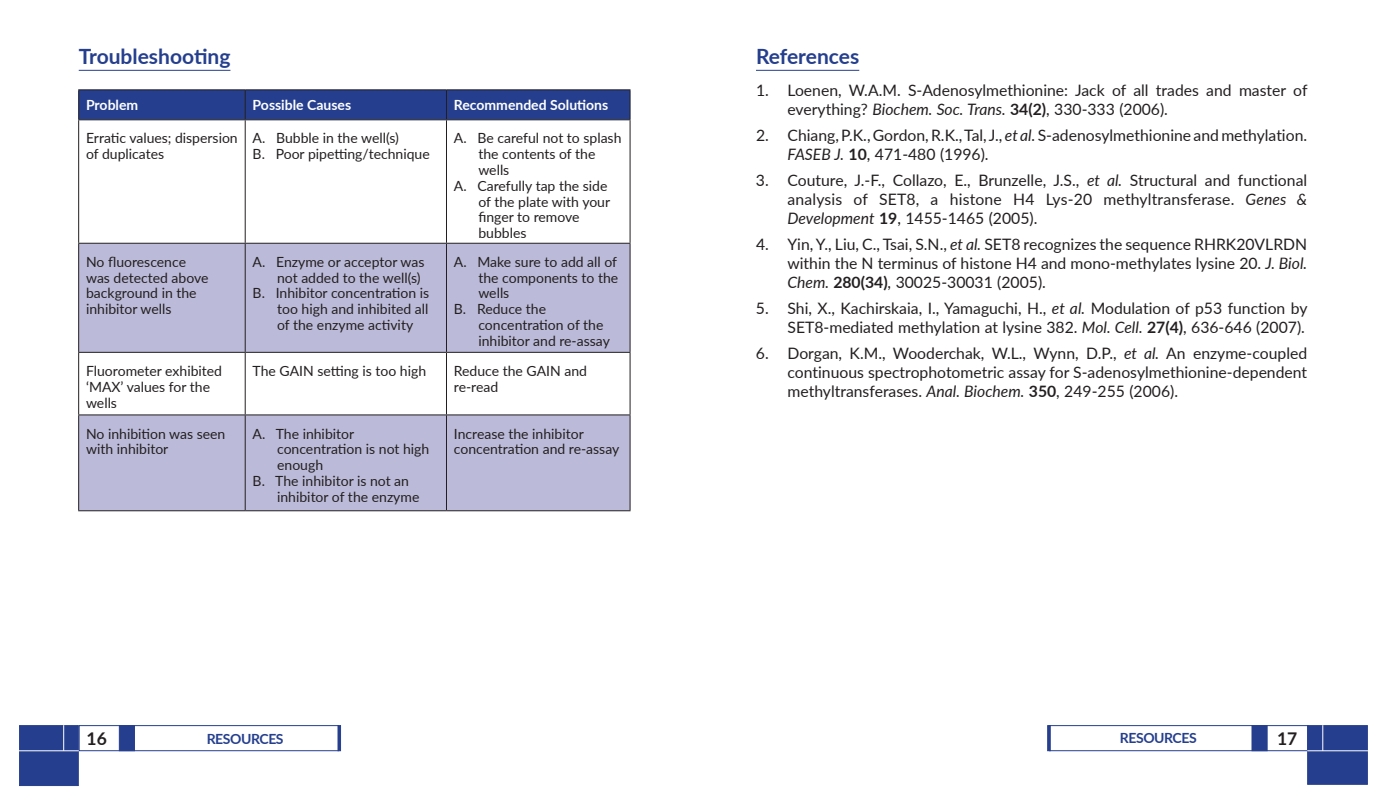
<style>
.page{position:relative;width:1386px;height:804px;background:#fff}
.page>*{position:absolute;margin:0;border:0;box-sizing:border-box;transform-origin:0 0}
.Heading_-_Resources{font:700 21px "Lato";color:#253f8e}
.t1{font:700 17.5px "Lato";color:#231f20}
.Long__List{font:15.75px/19.2px "Lato";color:#231f20;text-align:justify}
.Troubleshooting_Body{font:14px/15.8px "Lato";color:#231f20}
.Table_Heading{font:700 14px "Lato";color:#fff}
.t2{font:700 14px "Lato";letter-spacing:-.03em;color:#253f8e}
.s1{font-style:italic}
.s2{font-weight:700}
</style>
<div class="page">
<div style="left:19px;top:724px;width:60px;height:61px;background:#253f8e;border:1px solid #253f8e"></div>
<div style="left:79px;top:724px;width:260px;height:26px;border:1px solid #253f8e"></div>
<div style="left:119px;top:724px;width:16px;height:26px;background:#253f8e;border:1px solid #253f8e"></div>
<hr style="left:338px;top:724px;width:3px;height:26px;background:#253f8e">
<div style="left:1307px;top:724px;width:61px;height:60px;background:#253f8e;border:1px solid #253f8e"></div>
<div style="left:1049px;top:724px;width:259px;height:26px;border:1px solid #253f8e"></div>
<div style="left:1252px;top:724px;width:16px;height:26px;background:#253f8e;border:1px solid #253f8e"></div>
<svg style="left:1047px;top:724px;width:4px;height:26px"></svg>
<svg style="left:63px;top:724px;width:1px;height:26px"></svg>
<hr style="left:0;top:750px;width:79px;height:1px;background:#fff">
<svg style="left:1322px;top:724px;width:1px;height:26px"></svg>
<hr style="left:1307px;top:750px;width:67px;height:1px;background:#fff">
<hr style="left:79px;top:70px;width:151px;height:1px;background:#253f8e">
<svg style="left:79px;top:120px;width:551px;height:123px"></svg>
<svg style="left:79px;top:244px;width:551px;height:266px;fill:#bbbbd9"></svg>
<hr style="left:78px;top:89px;width:167px;height:1px;background:#231f20">
<hr style="left:78px;top:120px;width:1px;height:123px;background:#231f20">
<hr style="left:78px;top:243px;width:167px;height:1px;background:#231f20">
<hr style="left:78px;top:243px;width:1px;height:109px;background:#231f20">
<hr style="left:78px;top:352px;width:167px;height:1px;background:#231f20">
<hr style="left:78px;top:352px;width:1px;height:62px;background:#231f20">
<hr style="left:78px;top:414px;width:167px;height:1px;background:#231f20">
<hr style="left:78px;top:415px;width:1px;height:95px;background:#231f20">
<hr style="left:78px;top:510px;width:167px;height:1px;background:#231f20">
<hr style="left:245px;top:89px;width:201px;height:1px;background:#231f20">
<hr style="left:446px;top:89px;width:185px;height:1px;background:#231f20">
<hr style="left:245px;top:120px;width:1px;height:123px;background:#231f20">
<hr style="left:245px;top:243px;width:201px;height:1px;background:#231f20">
<hr style="left:245px;top:243px;width:1px;height:109px;background:#231f20">
<hr style="left:446px;top:243px;width:185px;height:1px;background:#231f20">
<hr style="left:245px;top:352px;width:201px;height:1px;background:#231f20">
<hr style="left:245px;top:352px;width:1px;height:62px;background:#231f20">
<hr style="left:446px;top:352px;width:185px;height:1px;background:#231f20">
<hr style="left:245px;top:414px;width:201px;height:1px;background:#231f20">
<hr style="left:245px;top:415px;width:1px;height:95px;background:#231f20">
<hr style="left:446px;top:414px;width:185px;height:1px;background:#231f20">
<hr style="left:245px;top:510px;width:201px;height:1px;background:#231f20">
<hr style="left:446px;top:510px;width:185px;height:1px;background:#231f20">
<svg style="left:78px;top:90px;width:553px;height:30px;background:#253e89"></svg>
<hr style="left:446px;top:120px;width:1px;height:123px;background:#231f20">
<hr style="left:630px;top:120px;width:1px;height:123px;background:#231f20">
<hr style="left:446px;top:243px;width:1px;height:109px;background:#231f20">
<hr style="left:630px;top:243px;width:1px;height:109px;background:#231f20">
<hr style="left:446px;top:352px;width:1px;height:62px;background:#231f20">
<hr style="left:630px;top:352px;width:1px;height:62px;background:#231f20">
<hr style="left:446px;top:415px;width:1px;height:95px;background:#231f20">
<hr style="left:630px;top:415px;width:1px;height:95px;background:#231f20">
<hr style="left:756px;top:70px;width:103px;height:1px;background:#253f8e">
<p class="Heading_-_Resources" style="left:79px;top:41px;width:153px">Troubleshooting</p>
<p class="Table_Heading" style="left:86px;top:95px;width:54px">Problem</p>
<p class="Table_Heading" style="left:253px;top:95px;width:100px">Possible Causes</p>
<p class="Table_Heading" style="left:454px;top:95px;width:156px">Recommended Solutions</p>
<p class="Troubleshooting_Body" style="left:86px;top:130px;width:153px">Erratic values; dispersion of duplicates</p>
<p class="Troubleshooting_Body" style="left:253px;top:130px;width:148px">A. Bubble in the well(s)</p>
<p class="Troubleshooting_Body" style="left:478px;top:130px;width:145px;text-indent:-24px">A. Be careful not to splash the contents of the wells</p>
<p class="Troubleshooting_Body" style="left:478px;top:177px;width:133px;text-indent:-24px">A. Carefully tap the side of the plate with your finger to remove bubbles</p>
<p class="Troubleshooting_Body" style="left:253px;top:146px;width:179px">B. Poor pipetting/technique</p>
<p class="Troubleshooting_Body" style="left:86px;top:253px;width:124px">No fluorescence was detected above background in the inhibitor wells</p>
<p class="Troubleshooting_Body" style="left:253px;top:253px;width:173px;text-align:right">A. Enzyme or acceptor was not added to the well(s)</p>
<p class="Troubleshooting_Body" style="left:277px;top:285px;width:154px;text-align:justify;text-indent:-24px">B. Inhibitor concentration is too high and inhibited all of the enzyme activity</p>
<p class="Troubleshooting_Body" style="left:478px;top:253px;width:141px;text-align:justify;text-indent:-24px">A. Make sure to add all of the components to the wells</p>
<p class="Troubleshooting_Body" style="left:478px;top:300px;width:133px;text-indent:-24px">B. Reduce the concentration of the inhibitor and re-assay</p>
<p class="Troubleshooting_Body" style="left:86px;top:362px;width:138px">Fluorometer exhibited ‘MAX’ values for the wells</p>
<p class="Troubleshooting_Body" style="left:253px;top:362px;width:175px">The GAIN setting is too high</p>
<p class="Troubleshooting_Body" style="left:454px;top:362px;width:135px">Reduce the GAIN and re-read</p>
<p class="Troubleshooting_Body" style="left:86px;top:425px;width:141px">No inhibition was seen with inhibitor</p>
<p class="Troubleshooting_Body" style="left:277px;top:425px;width:154px;text-indent:-24px">A. The inhibitor concentration is not high enough</p>
<p class="Troubleshooting_Body" style="left:277px;top:472px;width:144px;text-indent:-24px">B. The inhibitor is not an inhibitor of the enzyme</p>
<p class="Troubleshooting_Body" style="left:454px;top:425px;width:167px">Increase the inhibitor concentration and re-assay</p>
<p class="Heading_-_Resources" style="left:756px;top:41px;width:105px">References</p>
<p class="Long__List" style="left:788px;top:80px;width:522px;text-indent:-32px">1. Loenen, W.A.M. S-Adenosylmethionine: Jack of all trades and master of everything? <span class="s1">Biochem. Soc. Trans.</span> <span class="s2">34(2)</span>, 330-333 (2006).</p>
<p class="Long__List" style="left:787px;top:125px;width:521px;text-indent:-31px">2. Chiang, P.K., Gordon, R.K., Tal, J., <span class="s1">et al.</span> S-adenosylmethionine and methylation.<br><span class="s1">FASEB J.</span> <span class="s2">10</span>, 471-480 (1996).</p>
<p class="Long__List" style="left:788px;top:170px;width:521px;text-indent:-32px">3. Couture, J.-F., Collazo, E., Brunzelle, J.S., <span class="s1">et al.</span> Structural and functional analysis of SET8, a histone H4 Lys-20 methyltransferase. <span class="s1">Genes &amp; Development</span> <span class="s2">19</span>, 1455-1465 (2005).</p>
<p class="Long__List" style="left:787px;top:234px;width:521px;text-indent:-31px">4. Yin, Y., Liu, C., Tsai, S.N., <span class="s1">et al.</span> SET8 recognizes the sequence RHRK20VLRDN within the N terminus of histone H4 and mono-methylates lysine 20. <span class="s1">J. Biol.<br>Chem.</span> <span class="s2">280(34)</span>, 30025-30031 (2005).</p>
<p class="Long__List" style="left:756px;top:298px;width:553px;text-align:right">5. Shi, X., Kachirskaia, I., Yamaguchi, H., <span class="s1">et al.</span> Modulation of p53 function by<br>SET8-mediated methylation at lysine 382. <span class="s1">Mol. Cell.</span> <span class="s2">27(4)</span>, 636-646 (2007).</p>
<p class="Long__List" style="left:787px;top:342px;width:521px;text-indent:-32px">6. Dorgan, K.M., Wooderchak, W.L., Wynn, D.P., <span class="s1">et al.</span> An enzyme-coupled continuous spectrophotometric assay for S-adenosylmethionine-dependent methyltransferases. <span class="s1">Anal. Biochem.</span> <span class="s2">350</span>, 249-255 (2006).</p>
<p class="t1" style="left:87px;top:725px;width:22px">16</p>
<p class="t2" style="left:207px;top:728px;width:78px">RESOURCES</p>
<p class="t2" style="left:1120px;top:727px;width:78px">RESOURCES</p>
<p class="t1" style="left:1277px;top:725px;width:22px">17</p>
</div>
